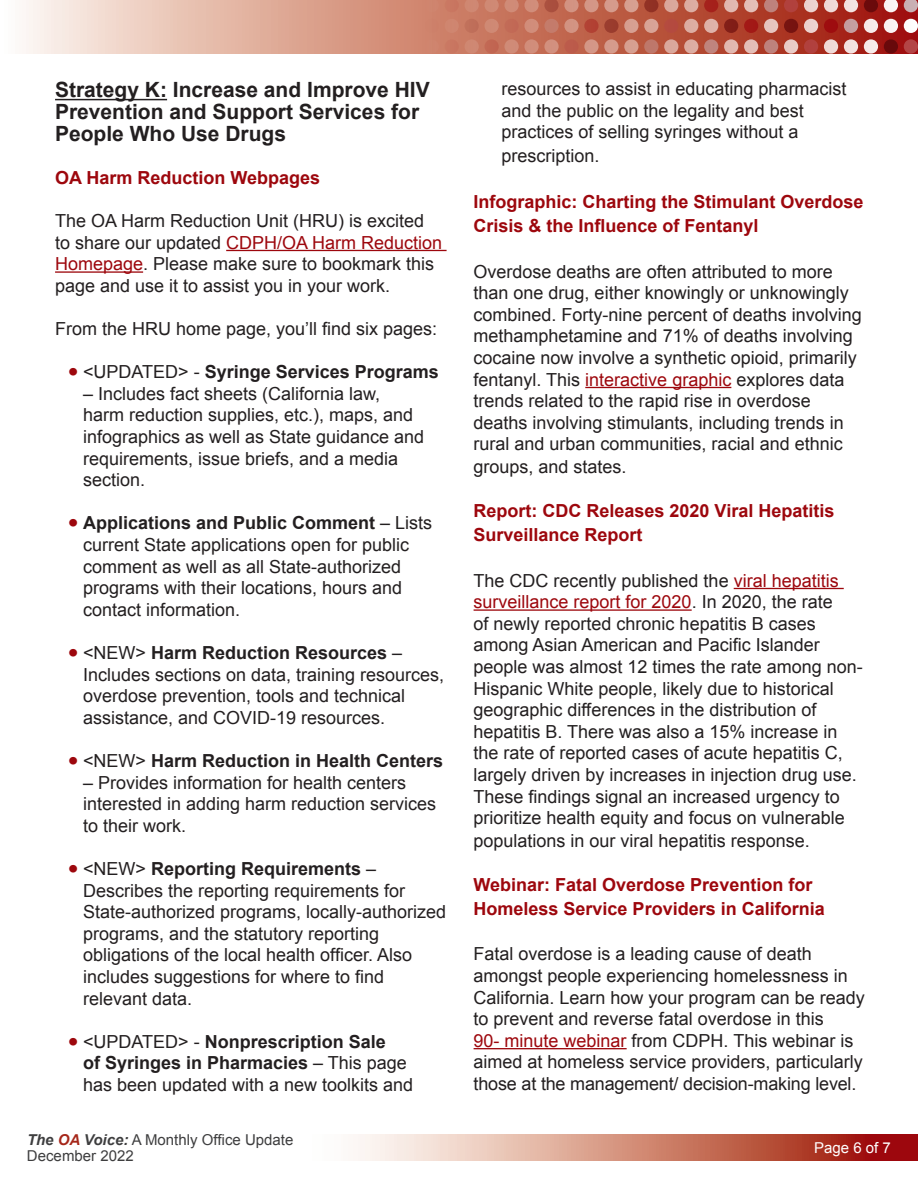
<style>
.page{position:relative;width:918px;height:1188px;background:#fff}
.page>*{position:absolute;margin:0;border:0;box-sizing:border-box;transform-origin:0 0}
.t1{font:700 21px/21.6px "Arial";color:#231f20}
.t2{font:18px/21.6px "Arial";color:#231f20}
.t3{font:700 18px/24px "Arial";color:#9d070d}
.t4{font:700 18px "Arial";color:#231f20}
.t5{font:15px/16.5px "Arial";color:#3e3e3f}
.t6{font:15px "Arial";color:#fff}
.s1{color:#9d070d}
.s2{font-size:27px;color:#9d070d}
.s3{font-weight:400}
.s4{font-weight:700;font-size:27px;color:#9d070d}
.s5{font-weight:700}
.s6{font-weight:700;font-style:italic}
.s7{font-weight:700;font-style:italic;color:#a6271a}
</style>
<div class="page">
<svg style="left:358px;top:1134px;width:560px;height:27px;background:#ce8677"></svg>
<svg style="left:26px;top:0;width:399px;height:54px;background:#e4b9a9"></svg>
<svg style="left:425px;top:0;width:493px;height:54px;background:#bf6758"></svg>
<hr style="left:55px;top:99px;width:112px;height:1px;background:#231f20">
<hr style="left:226px;top:250px;width:221px;height:1px;background:#9d070d">
<hr style="left:55px;top:271px;width:88px;height:2px;background:#9d070d">
<hr style="left:585px;top:387px;width:146px;height:1px;background:#9d070d">
<hr style="left:734px;top:588px;width:110px;height:1px;background:#9d070d">
<hr style="left:474px;top:609px;width:218px;height:2px;background:#9d070d">
<hr style="left:474px;top:1048px;width:153px;height:1px;background:#9d070d">
<p class="t1" style="left:55px;top:80px;width:376px">Strategy K: Increase and Improve HIV<br>Prevention and Support Services for<br>People Who Use Drugs</p>
<p class="t3" style="left:55px;top:166px;width:267px">OA Harm Reduction Webpages</p>
<p class="t2" style="left:55px;top:210px;width:389px">The OA Harm Reduction Unit (HRU) is excited to share our updated <span class="s1">CDPH/OA Harm Reduction Homepage</span>. Please make sure to bookmark this page and use it to assist you in your work.</p>
<p class="t2" style="left:55px;top:318px;width:384px">From the HRU home page, you’ll find six pages:</p>
<p class="t4" style="left:69px;top:360px;width:372px"><span class="s2">•</span> <span class="s3">&lt;UPDATED&gt; -</span> Syringe Services Programs</p>
<p class="t2" style="left:83px;top:383px;width:343px">– Includes fact sheets (California law, harm reduction supplies, etc.), maps, and infographics as well as State guidance and requirements, issue briefs, and a media section.</p>
<p class="t2" style="left:83px;top:512px;width:351px;text-indent:-14px"><span class="s4">•</span> <span class="s5">Applications and Public Comment</span> – Lists current State applications open for public comment as well as all State-authorized programs with their locations, hours and contact information.</p>
<p class="t2" style="left:83px;top:642px;width:363px;text-indent:-14px"><span class="s4">•</span> &lt;NEW&gt; <span class="s5">Harm Reduction Resources</span> – Includes sections on data, training resources, overdose prevention, tools and technical assistance, and COVID-19 resources.</p>
<p class="t4" style="left:69px;top:749px;width:376px"><span class="s2">•</span> <span class="s3">&lt;NEW&gt;</span> Harm Reduction in Health Centers</p>
<p class="t2" style="left:83px;top:772px;width:355px">– Provides information for health centers interested in adding harm reduction services to their work.</p>
<p class="t2" style="left:83px;top:858px;width:365px;text-indent:-14px"><span class="s4">•</span> &lt;NEW&gt; <span class="s5">Reporting Requirements</span> – Describes the reporting requirements for State-authorized programs, locally-authorized programs, and the statutory reporting obligations of the local health officer. Also includes suggestions for where to find relevant data.</p>
<p class="t2" style="left:83px;top:1031px;width:332px;text-indent:-14px"><span class="s4">•</span> &lt;UPDATED&gt; - <span class="s5">Nonprescription Sale<br>of Syringes in Pharmacies</span> – This page has been updated with a new toolkits and</p>
<p class="t2" style="left:502px;top:78px;width:347px">resources to assist in educating pharmacist and the public on the legality and best practices of selling syringes without a</p>
<p class="t2" style="left:502px;top:145px;width:100px">prescription.</p>
<p class="t3" style="left:474px;top:190px;width:392px">Infographic: Charting the Stimulant Overdose<br>Crisis &amp; the Influence of Fentanyl</p>
<p class="t2" style="left:474px;top:261px;width:390px">Overdose deaths are often attributed to more than one drug, either knowingly or unknowingly combined. Forty-nine percent of deaths involving methamphetamine and 71% of deaths involving cocaine now involve a synthetic opioid, primarily fentanyl. This <span class="s1">interactive graphic</span> explores data trends related to the rapid rise in overdose deaths involving stimulants, including trends in rural and urban communities, racial and ethnic groups, and states.</p>
<p class="t3" style="left:474px;top:499px;width:362px">Report: CDC Releases 2020 Viral Hepatitis<br>Surveillance Report</p>
<p class="t2" style="left:474px;top:570px;width:391px">The CDC recently published the <span class="s1">viral hepatitis surveillance report for 2020</span>. In 2020, the rate<br>of newly reported chronic hepatitis B cases among Asian American and Pacific Islander people was almost 12 times the rate among non-Hispanic White people, likely due to historical geographic differences in the distribution of hepatitis B. There was also a 15% increase in the rate of reported cases of acute hepatitis C, largely driven by increases in injection drug use.<br>These findings signal an increased urgency to prioritize health equity and focus on vulnerable populations in our viral hepatitis response.</p>
<p class="t3" style="left:474px;top:873px;width:353px">Webinar: Fatal Overdose Prevention for<br>Homeless Service Providers in California</p>
<p class="t2" style="left:474px;top:943px;width:393px">Fatal overdose is a leading cause of death amongst people experiencing homelessness in California. Learn how your program can be ready to prevent and reverse fatal overdose in this<br><span class="s1">90- minute webinar</span> from CDPH. This webinar is aimed at homeless service providers, particularly those at the management/ decision-making level.</p>
<p class="t5" style="left:27px;top:1132px;width:268px"><span class="s6">The</span> <span class="s7">OA</span> <span class="s6">Voice:</span> A Monthly Office Update<br>December 2022</p>
<p class="t6" style="left:814px;top:1138px;width:78px">Page 6 of 7</p>
</div>
